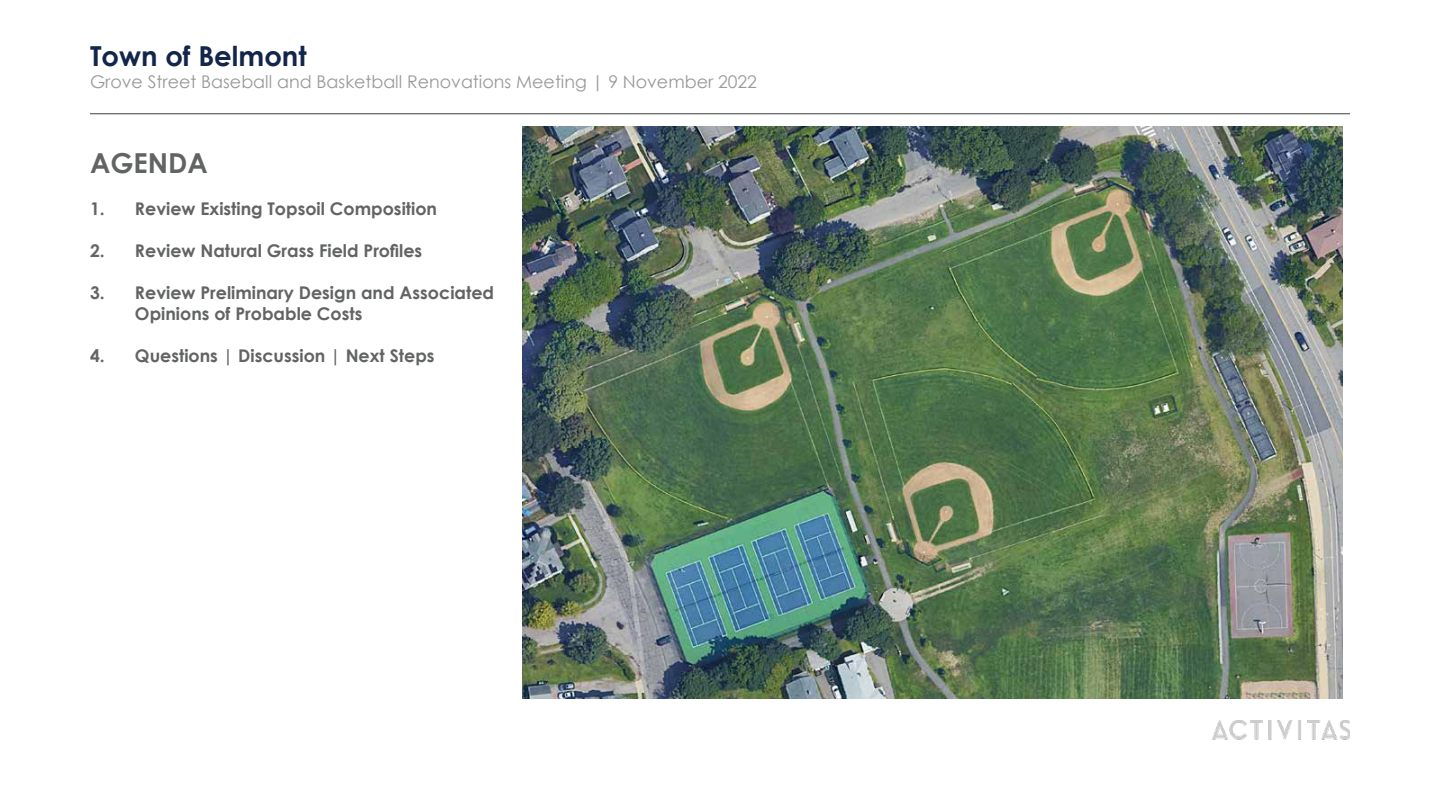
<style>
.page{position:relative;width:1440px;height:810px;background:#fff}
.page>*{position:absolute;margin:0;border:0;box-sizing:border-box;transform-origin:0 0}
.t1{font:700 27.5px "Century Gothic";color:#13254a}
.t2{font:700 27.5px "Century Gothic";color:#626363}
.t3{font:700 17.5px/21px "Century Gothic";color:#626363}
.t4{font:17.5px "Century Gothic";color:#999}
</style>
<div class="page">
<hr style="left:90px;top:113px;width:1260px;height:1px;background:#626363">
<img style="left:1212px;top:720px;width:138px;height:20px">
<img style="left:522px;top:126px;width:821px;height:572px">
<h1 class="t1" style="left:90px;top:38px;width:218px">Town of Belmont</h1>
<p class="t4" style="left:90px;top:71px;width:668px">Grove Street Baseball and Basketball Renovations Meeting | 9 November 2022</p>
<h1 class="t2" style="left:90px;top:146px;width:119px">AGENDA</h1>
<p class="t3" style="left:90px;top:198px;width:349px">1. Review Existing Topsoil Composition</p>
<p class="t3" style="left:90px;top:240px;width:334px">2. Review Natural Grass Field Profiles</p>
<p class="t3" style="left:135px;top:282px;width:361px;text-indent:-45px">3. Review Preliminary Design and Associated<br>Opinions of Probable Costs</p>
<p class="t3" style="left:90px;top:345px;width:346px">4. Questions | Discussion | Next Steps</p>
</div>
